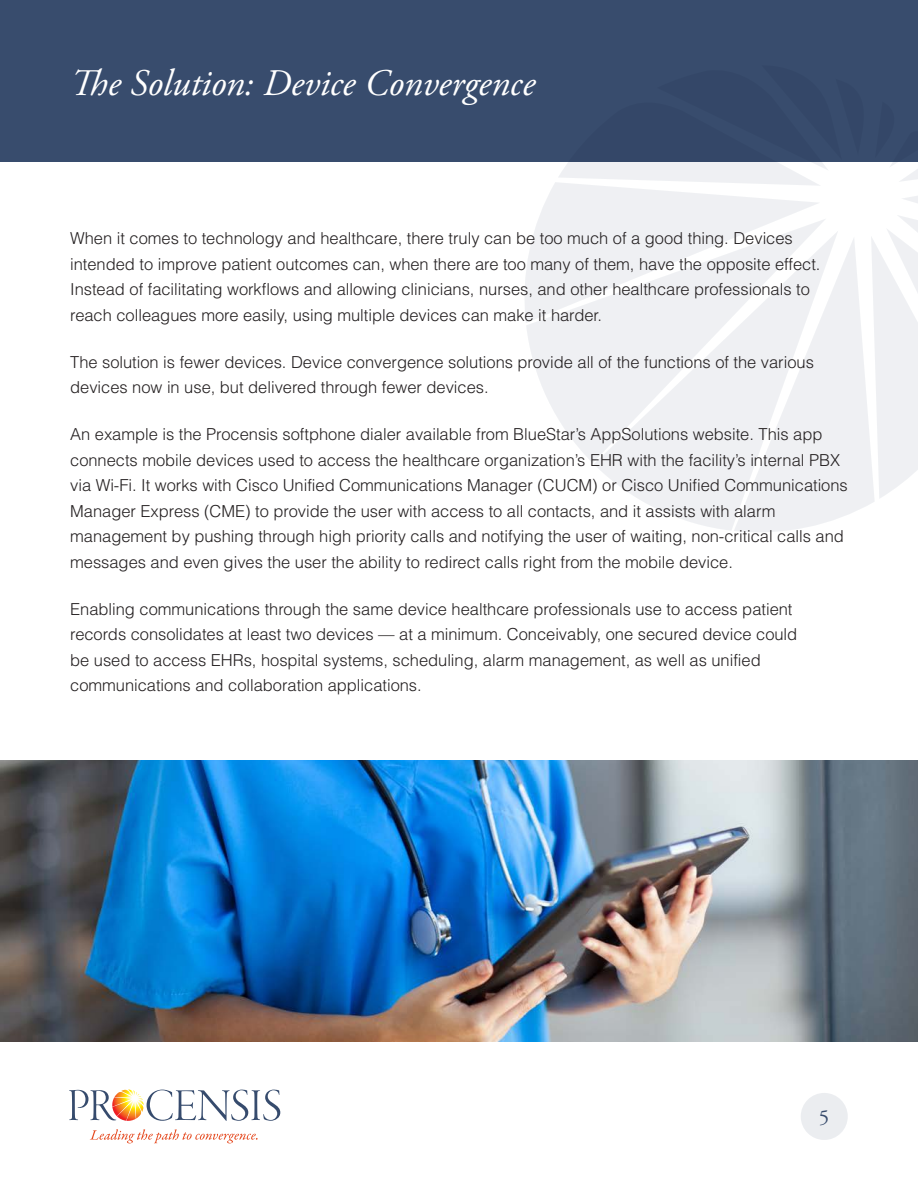
<style>
.page{position:relative;width:918px;height:1188px;background:#fff}
.page>*{position:absolute;margin:0;border:0;box-sizing:border-box;transform-origin:0 0}
.t1{font:italic 37.5px "Adobe Garamond Pro";letter-spacing:-.005em;color:#fff}
.t2{font:21px "Adobe Garamond Pro";color:#384c6d}
.t3{font:300 16.5px/25.5px "Helvetica LT Std";color:#231f20}
</style>
<div class="page">
<div style="left:801px;top:1093px;width:47px;height:47px;background:#ebedf0;border-radius:50%"></div>
<svg style="left:69px;top:1089px;width:211px;height:32px"></svg>
<svg style="left:90px;top:1129px;width:168px;height:14px"></svg>
<div style="left:0;top:0;width:918px;height:162px;background:#384c6d"></div>
<img style="left:0;top:760px;width:918px;height:282px">
<svg style="left:525px;top:162px;width:393px;height:370px"></svg>
<p class="t1" style="left:70px;top:60px;width:466px">The Solution: Device Convergence</p>
<p class="t3" style="left:70px;top:225px;width:752px">When it comes to technology and healthcare, there truly can be too much of a good thing. Devices intended to improve patient outcomes can, when there are too many of them, have the opposite effect.<br>Instead of facilitating workflows and allowing clinicians, nurses, and other healthcare professionals to reach colleagues more easily, using multiple devices can make it harder.</p>
<p class="t3" style="left:70px;top:349px;width:745px">The solution is fewer devices. Device convergence solutions provide all of the functions of the various devices now in use, but delivered through fewer devices.</p>
<p class="t3" style="left:70px;top:421px;width:779px">An example is the Procensis softphone dialer available from BlueStar’s AppSolutions website. This app connects mobile devices used to access the healthcare organization’s EHR with the facility’s internal PBX via Wi-Fi. It works with Cisco Unified Communications Manager (CUCM) or Cisco Unified Communications Manager Express (CME) to provide the user with access to all contacts, and it assists with alarm management by pushing through high priority calls and notifying the user of waiting, non-critical calls and messages and even gives the user the ability to redirect calls right from the mobile device.</p>
<p class="t3" style="left:70px;top:596px;width:729px">Enabling communications through the same device healthcare professionals use to access patient records consolidates at least two devices — at a minimum. Conceivably, one secured device could be used to access EHRs, hospital systems, scheduling, alarm management, as well as unified communications and collaboration applications.</p>
<p class="t2" style="left:819px;top:1105px;width:12px">5</p>
</div>
